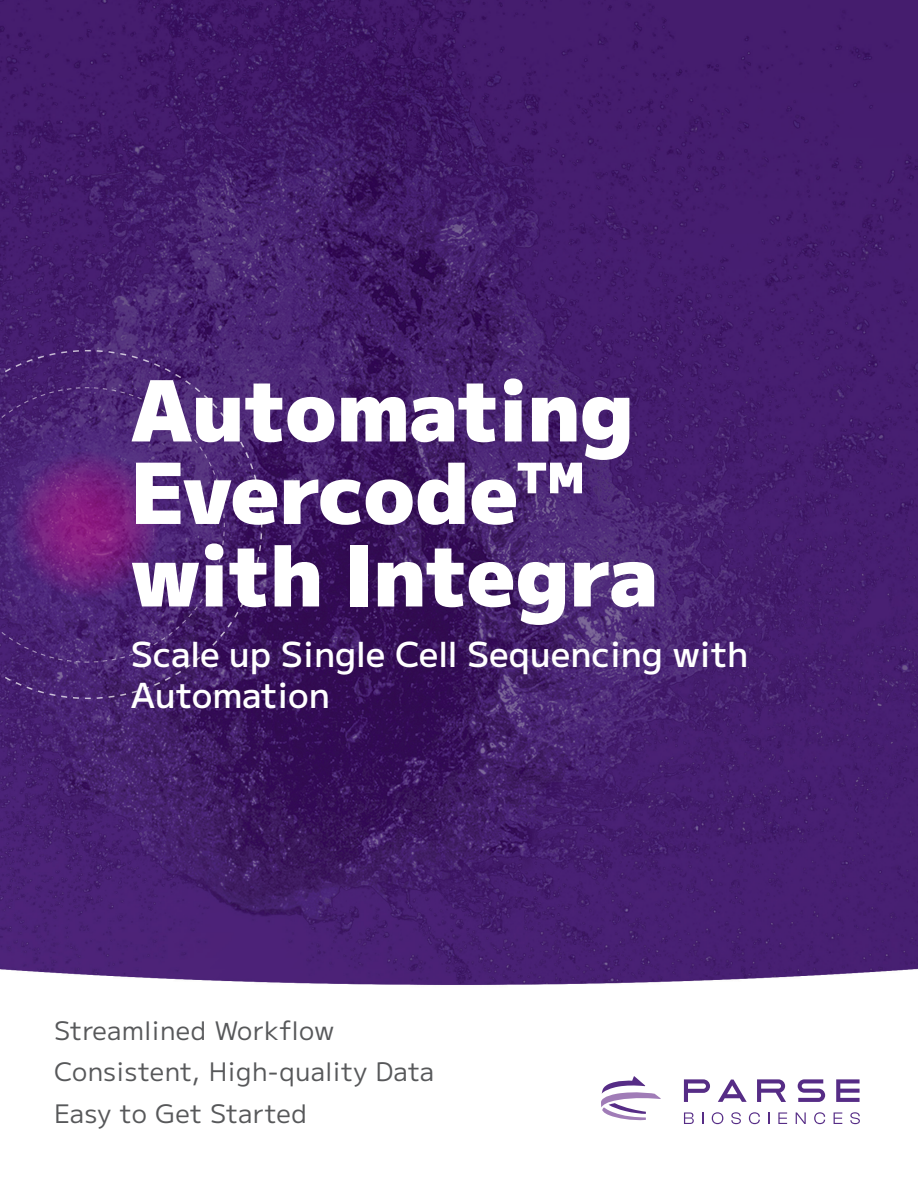
<style>
.page{position:relative;width:918px;height:1188px;background:#fff}
.page>*{position:absolute;margin:0;border:0;box-sizing:border-box;transform-origin:0 0}
.Cover_Title{font:900 84px/82.5px "MPLUS2";color:#fff}
.Cover_Subtitle{font:500 34.5px/41.4px "MPLUS2";color:#fff}
.t1{font:25.5px "MPLUS2";letter-spacing:.02em;color:#57585a}
</style>
<div class="page">
<img style="left:0;top:0;width:918px;height:1125px">
<svg style="left:0;top:663px;width:82px;height:37px;background:#4b2674"></svg>
<svg style="left:0;top:349px;width:84px;height:38px;background:#472170"></svg>
<svg style="left:93px;top:349px;width:170px;height:173px;background:#4c2875"></svg>
<svg style="left:90px;top:530px;width:173px;height:170px;background:#411d66"></svg>
<svg style="left:0;top:387px;width:225px;height:276px;background:#4b2673"></svg>
<div style="left:0;top:399px;width:213px;height:251px;background:#552d87;opacity:.75"></div>
<svg style="left:13px;top:451px;width:148px;height:148px;background:#6e237f"></svg>
<svg style="left:601px;top:1076px;width:60px;height:45px"></svg>
<svg style="left:684px;top:1112px;width:10px;height:12px"></svg>
<svg style="left:702px;top:1112px;width:1px;height:12px"></svg>
<svg style="left:712px;top:1112px;width:11px;height:12px"></svg>
<svg style="left:731px;top:1112px;width:10px;height:12px"></svg>
<svg style="left:749px;top:1112px;width:11px;height:12px"></svg>
<svg style="left:768px;top:1112px;width:2px;height:12px"></svg>
<svg style="left:778px;top:1112px;width:9px;height:12px"></svg>
<svg style="left:796px;top:1112px;width:10px;height:12px"></svg>
<svg style="left:814px;top:1112px;width:11px;height:12px"></svg>
<svg style="left:834px;top:1112px;width:8px;height:12px"></svg>
<svg style="left:850px;top:1112px;width:10px;height:12px"></svg>
<svg style="left:836px;top:1079px;width:24px;height:23px"></svg>
<svg style="left:798px;top:1079px;width:27px;height:23px"></svg>
<svg style="left:757px;top:1079px;width:29px;height:23px"></svg>
<svg style="left:718px;top:1080px;width:29px;height:22px"></svg>
<svg style="left:684px;top:1079px;width:26px;height:23px"></svg>
<p class="Cover_Title" style="left:131px;top:358px;width:528px">Automating<br>Evercode™ with Integra</p>
<p class="Cover_Subtitle" style="left:131px;top:630px;width:619px">Scale up Single Cell Sequencing with<br>Automation</p>
<p class="t1" style="left:54px;top:1010px;width:282px">Streamlined Workflow</p>
<p class="t1" style="left:54px;top:1051px;width:382px">Consistent, High-quality Data</p>
<p class="t1" style="left:54px;top:1092px;width:255px">Easy to Get Started</p>
</div>
